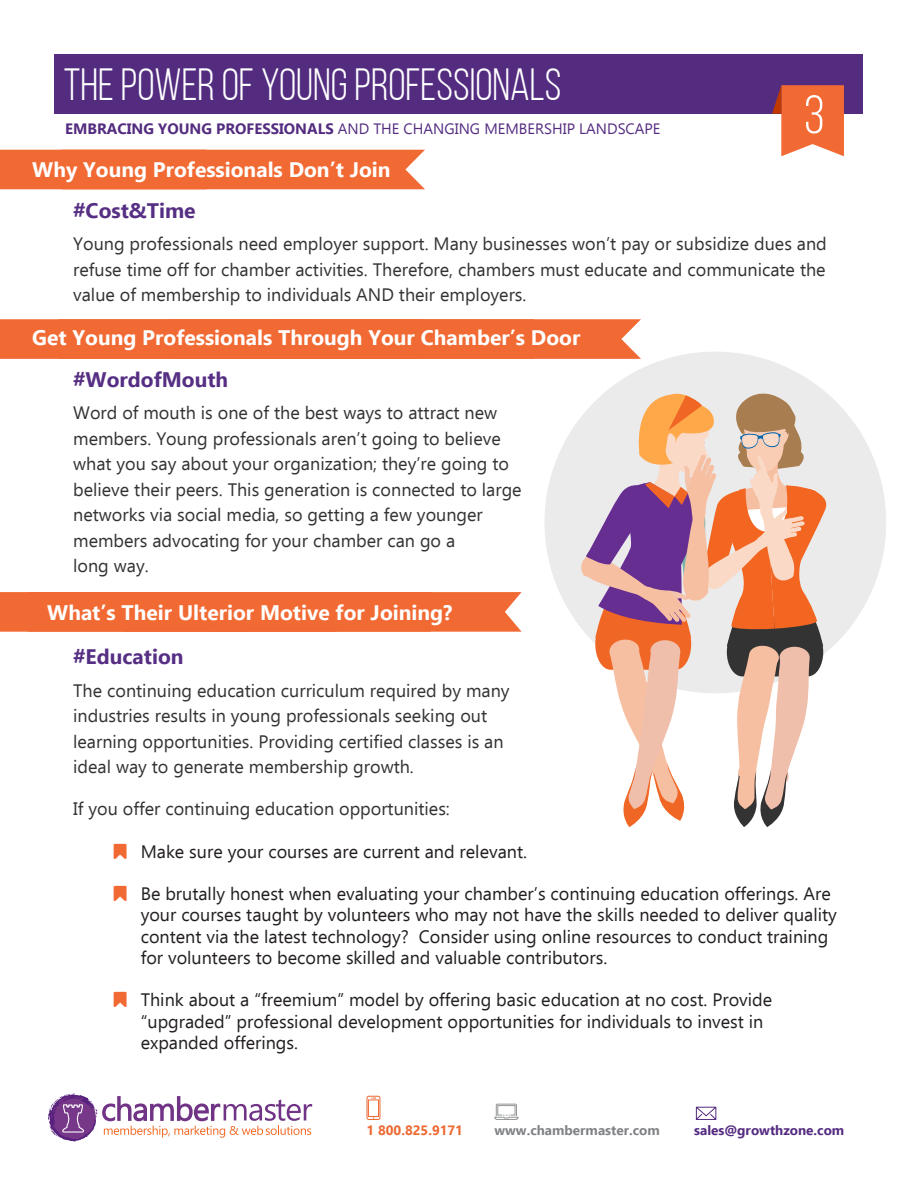
<style>
.page{position:relative;width:918px;height:1188px;background:#fff}
.page>*{position:absolute;margin:0;border:0;box-sizing:border-box;transform-origin:0 0}
.t1{font:54px "Bebas Neue";color:#fff}
.t2{font:45px "Bebas Neue";color:#fff}
.t3{font:700 21px "Ebrima";color:#fff}
.t4{font:700 21px "Ebrima";color:#562f84}
.t5{font:18px/25.5px "Ebrima";color:#333}
.t6{font:18px/21.6px "Ebrima";color:#231f20}
.t7{font:15px "Ebrima";color:#532c80}
.t8{font:700 13.5px "Ebrima";color:#808285}
.t9{font:700 13.5px "Ebrima";color:#542b80}
.t10{font:700 13.5px "Ebrima";color:#ed6933}
.s1{font-weight:700}
</style>
<div class="page">
<div style="left:55px;top:54px;width:808px;height:60px;background:#532c80"></div>
<svg style="left:772px;top:85px;width:72px;height:71px"></svg>
<svg style="left:366px;top:1095px;width:15px;height:25px"></svg>
<svg style="left:48px;top:1094px;width:264px;height:48px"></svg>
<svg style="left:494px;top:1103px;width:25px;height:17px"></svg>
<svg style="left:695px;top:1106px;width:22px;height:14px"></svg>
<div style="left:0;top:150px;width:425px;height:39px;background:#f26a33"></div>
<div style="left:0;top:319px;width:641px;height:40px;background:#f26a33"></div>
<div style="left:0;top:592px;width:522px;height:40px;background:#f26a33"></div>
<div style="left:544px;top:352px;width:342px;height:341px;background:#ebebeb;border-radius:50%"></div>
<svg style="left:576px;top:384px;width:255px;height:443px"></svg>
<h2 class="t2" style="left:64px;top:60px;width:499px">THE POWER OF YOUNG PROFESSIONALS</h2>
<p class="t7" style="left:65px;top:118px;width:597px"><span class="s1">EMBRACING YOUNG PROFESSIONALS</span> AND THE CHANGING MEMBERSHIP LANDSCAPE</p>
<p class="t3" style="left:32px;top:154px;width:360px">Why Young Professionals Don’t Join</p>
<h1 class="t1" style="left:804px;top:86px;width:22px">3</h1>
<p class="t4" style="left:73px;top:195px;width:124px">#Cost&amp;Time</p>
<p class="t5" style="left:73px;top:231px;width:755px;text-align:justify">Young professionals need employer support. Many businesses won’t pay or subsidize dues and refuse time off for chamber activities. Therefore, chambers must educate and communicate the value of membership to individuals AND their employers.</p>
<p class="t3" style="left:32px;top:322px;width:550px">Get Young Professionals Through Your Chamber’s Door</p>
<p class="t4" style="left:73px;top:364px;width:157px">#WordofMouth</p>
<p class="t5" style="left:73px;top:400px;width:450px">Word of mouth is one of the best ways to attract new members. Young professionals aren’t going to believe what you say about your organization; they’re going to believe their peers. This generation is connected to large networks via social media, so getting a few younger members advocating for your chamber can go a<br>long way.</p>
<p class="t3" style="left:47px;top:597px;width:407px">What’s Their Ulterior Motive for Joining?</p>
<p class="t4" style="left:73px;top:641px;width:112px">#Education</p>
<p class="t5" style="left:73px;top:677px;width:438px">The continuing education curriculum required by many industries results in young professionals seeking out learning opportunities. Providing certified classes is an ideal way to generate membership growth.</p>
<p class="t5" style="left:73px;top:796px;width:378px">If you offer continuing education opportunities:</p>
<p class="t6" style="left:141px;top:840px;width:388px">Make sure your courses are current and relevant.</p>
<p class="t6" style="left:141px;top:882px;width:698px">Be brutally honest when evaluating your chamber’s continuing education offerings. Are your courses taught by volunteers who may not have the skills needed to deliver quality content via the latest technology? Consider using online resources to conduct training for volunteers to become skilled and valuable contributors.</p>
<p class="t6" style="left:141px;top:989px;width:633px">Think about a “freemium” model by offering basic education at no cost. Provide “upgraded” professional development opportunities for individuals to invest in expanded offerings.</p>
<p class="t10" style="left:367px;top:1120px;width:98px">1 800.825.9171</p>
<p class="t8" style="left:494px;top:1120px;width:167px">www.chambermaster.com</p>
<p class="t9" style="left:694px;top:1120px;width:152px">sales@growthzone.com</p>
</div>
